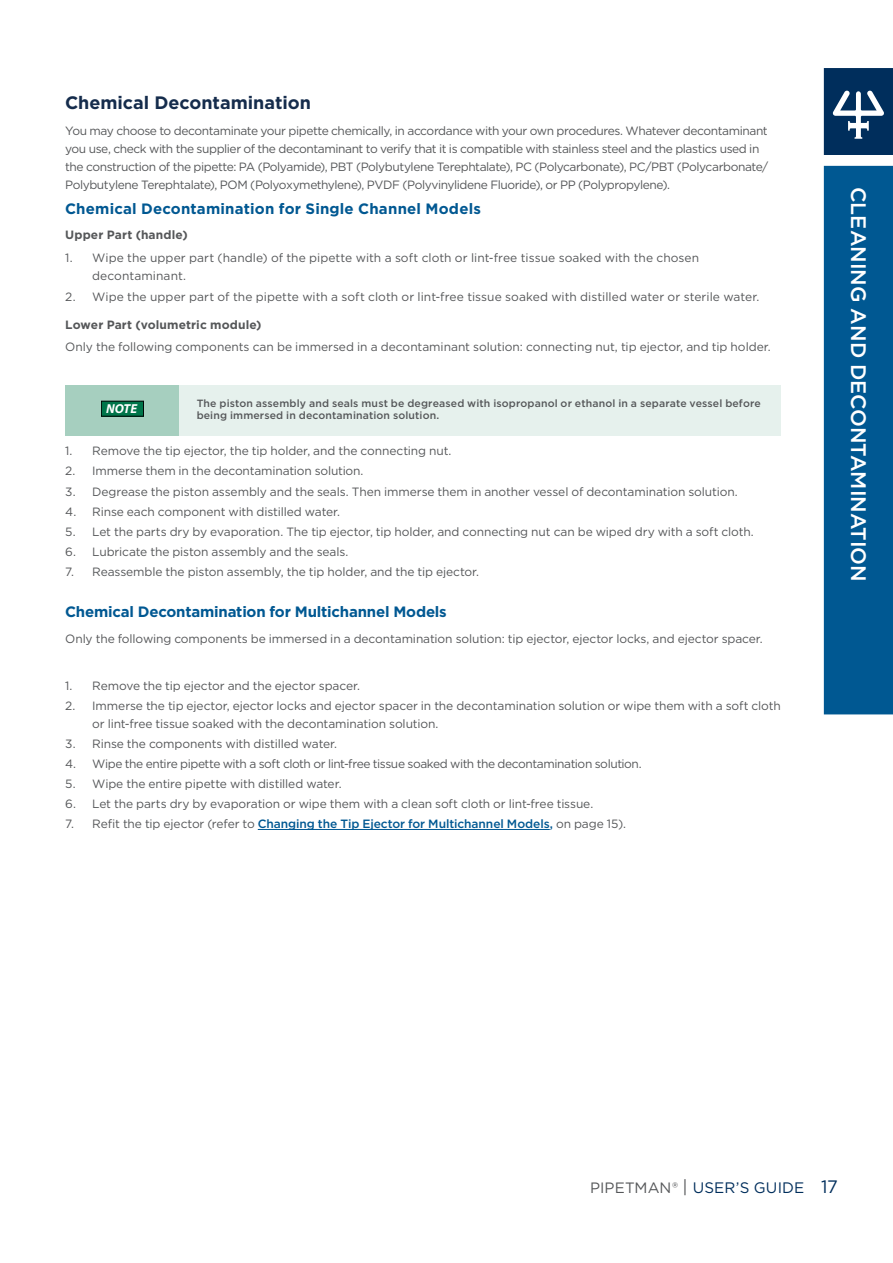
<style>
.page{position:relative;width:893px;height:1263px;background:#fff}
.page>*{position:absolute;margin:0;border:0;box-sizing:border-box;transform-origin:0 0}
.t1{font:500 21px "Gotham";letter-spacing:-.005em;color:#fff}
.t2{font:700 18px "Gotham";color:#152c4c}
.t3{font:15.15px "Gotham";letter-spacing:.01em;color:#002e5c}
.t4{font:700 15px "Gotham";letter-spacing:-.005em;color:#005892}
.t5{font:italic 700 13.05px "Myriad Pro";color:#fff}
.t6{font:12px/18px "Gotham";letter-spacing:-.015em;color:#555759}
.t7{font:12px/18px "Gotham";letter-spacing:-.035em;color:#555759}
.t8{font:12px/18px "Gotham";letter-spacing:.005em;color:#555759}
.t9{font:12px "Gotham";letter-spacing:-.04em;color:#555759}
.t10{font:500 12px "Gotham";letter-spacing:-.005em;color:#005892}
.t11{font:700 12px "Gotham";letter-spacing:.01em;color:#555759}
.t12{font:500 10.5px/12.6px "Gotham";letter-spacing:.01em;color:#555759}
.s1{font-weight:400;color:#555759}
.s2{font-size:15px;color:#555759}
.s3{font-size:17.4px;color:#555759}
.s4{font-size:18px}
</style>
<div class="page">
<div style="left:824px;top:166px;width:69px;height:548px;background:#005892"></div>
<svg style="left:824px;top:68px;width:69px;height:87px;background:#224a72"></svg>
<hr style="left:258px;top:829px;width:292px;height:1px;background:#005892">
<div style="left:65px;top:385px;width:115px;height:51px;background:#a6cfbf"></div>
<div style="left:180px;top:385px;width:601px;height:51px;background:#e6f1ed"></div>
<div style="left:101px;top:401px;width:43px;height:15px;background:#00754a"></div>
<div style="left:101px;top:401px;width:43px;height:15px;border:1px solid #010202"></div>
<h2 class="t2" style="left:65px;top:91px;width:247px">Chemical Decontamination</h2>
<p class="t7" style="left:65px;top:121px;width:705px">You may choose to decontaminate your pipette chemically, in accordance with your own procedures. Whatever decontaminant you use, check with the supplier of the decontaminant to verify that it is compatible with stainless steel and the plastics used in the construction of the pipette: PA (Polyamide), PBT (Polybutylene Terephtalate), PC (Polycarbonate), PC/PBT (Polycarbonate/ Polybutylene Terephtalate), POM (Polyoxymethylene), PVDF (Polyvinylidene Fluoride), or PP (Polypropylene).</p>
<p class="t4" style="left:65px;top:199px;width:417px">Chemical Decontamination for Single Channel Models</p>
<p class="t11" style="left:65px;top:227px;width:124px">Upper Part (handle)</p>
<p class="t8" style="left:92px;top:248px;width:608px;text-indent:-27px">1. Wipe the upper part (handle) of the pipette with a soft cloth or lint-free tissue soaked with the chosen decontaminant.</p>
<p class="t8" style="left:65px;top:288px;width:696px">2. Wipe the upper part of the pipette with a soft cloth or lint-free tissue soaked with distilled water or sterile water.</p>
<p class="t11" style="left:65px;top:317px;width:198px">Lower Part (volumetric module)</p>
<p class="t6" style="left:65px;top:337px;width:707px">Only the following components can be immersed in a decontaminant solution: connecting nut, tip ejector, and tip holder.</p>
<p class="t5" style="left:106px;top:400px;width:32px">NOTE</p>
<p class="t12" style="left:197px;top:396px;width:566px">The piston assembly and seals must be degreased with isopropanol or ethanol in a separate vessel before being immersed in decontamination solution.</p>
<p class="t6" style="left:65px;top:442px;width:388px">1. Remove the tip ejector, the tip holder, and the connecting nut.</p>
<p class="t6" style="left:65px;top:462px;width:300px">2. Immerse them in the decontamination solution.</p>
<p class="t6" style="left:65px;top:482px;width:674px">3. Degrease the piston assembly and the seals. Then immerse them in another vessel of decontamination solution.</p>
<p class="t6" style="left:65px;top:502px;width:276px">4. Rinse each component with distilled water.</p>
<p class="t6" style="left:65px;top:522px;width:690px">5. Let the parts dry by evaporation. The tip ejector, tip holder, and connecting nut can be wiped dry with a soft cloth.</p>
<p class="t6" style="left:65px;top:542px;width:285px">6. Lubricate the piston assembly and the seals.</p>
<p class="t6" style="left:65px;top:563px;width:415px">7. Reassemble the piston assembly, the tip holder, and the tip ejector.</p>
<p class="t4" style="left:65px;top:602px;width:383px">Chemical Decontamination for Multichannel Models</p>
<p class="t6" style="left:65px;top:629px;width:699px">Only the following components be immersed in a decontamination solution: tip ejector, ejector locks, and ejector spacer.</p>
<p class="t6" style="left:65px;top:676px;width:296px">1. Remove the tip ejector and the ejector spacer.</p>
<p class="t6" style="left:92px;top:696px;width:690px;text-indent:-27px">2. Immerse the tip ejector, ejector locks and ejector spacer in the decontamination solution or wipe them with a soft cloth or lint-free tissue soaked with the decontamination solution.</p>
<p class="t6" style="left:65px;top:734px;width:273px">3. Rinse the components with distilled water.</p>
<p class="t9" style="left:65px;top:756px;width:578px">4. Wipe the entire pipette with a soft cloth or lint-free tissue soaked with the decontamination solution.</p>
<p class="t6" style="left:65px;top:774px;width:278px">5. Wipe the entire pipette with distilled water.</p>
<p class="t6" style="left:65px;top:795px;width:530px">6. Let the parts dry by evaporation or wipe them with a clean soft cloth or lint-free tissue.</p>
<p class="t10" style="left:65px;top:816px;width:562px"><span class="s1">7. Refit the tip ejector (refer to</span> Changing the Tip Ejector for Multichannel Models, <span class="s1">on page 15).</span></p>
<h1 class="t1" style="left:872px;top:187px;width:396px;rotate:90deg">CLEANING AND DECONTAMINATION</h1>
<p class="t3" style="left:590px;top:1177px;width:249px"><span class="s2">PIPETMAN®</span> <span class="s3">|</span> USER’S GUIDE <span class="s4">17</span></p>
</div>
